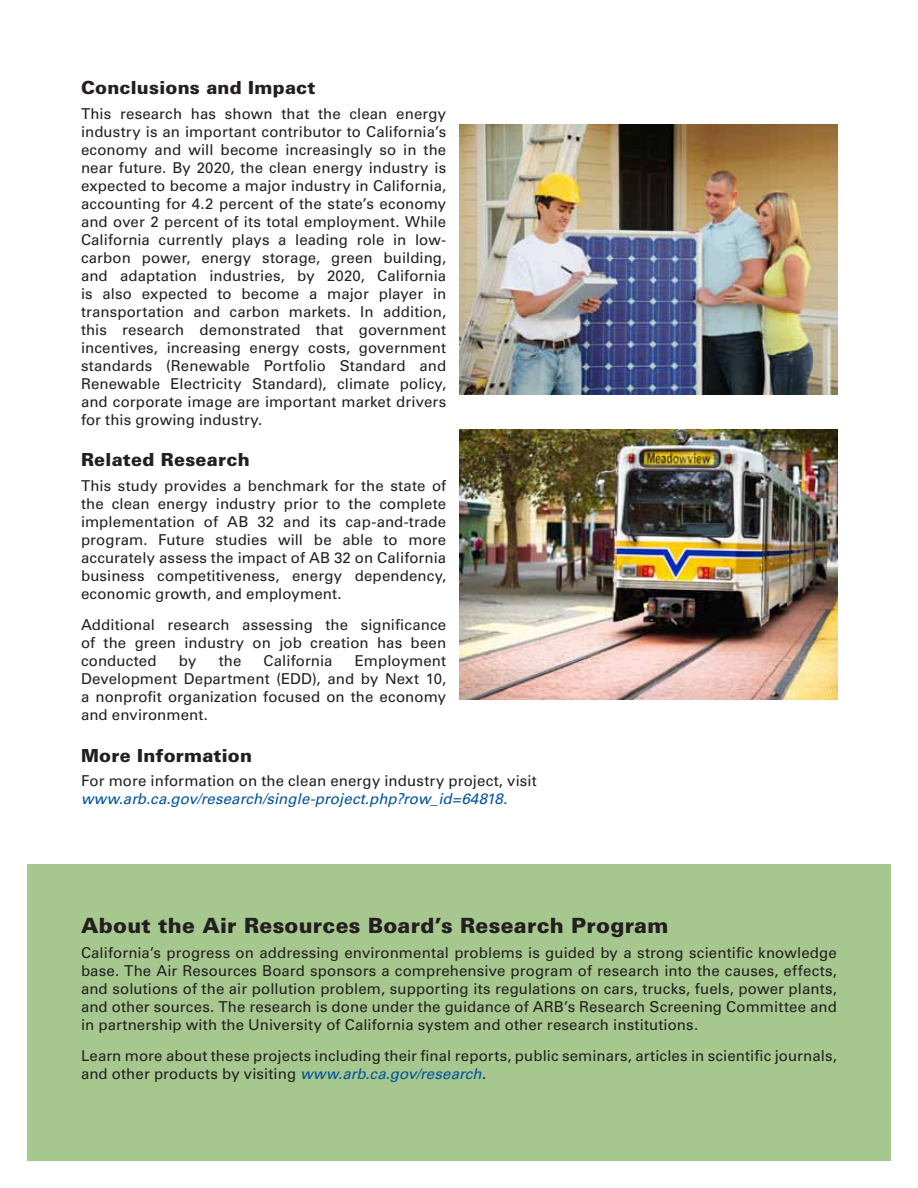
<style>
.page{position:relative;width:918px;height:1188px;background:#fff}
.page>*{position:absolute;margin:0;border:0;box-sizing:border-box;transform-origin:0 0}
.t1{font:900 21px "Univers LT Std";letter-spacing:.015em;color:#231f20}
.t2{font:900 18px "Univers LT Std";letter-spacing:.015em;color:#231f20}
.t3{font:15px/18px "Univers LT Std";letter-spacing:.01em;color:#231f20;text-align:justify}
.t4{font:italic 15px "Univers LT Std";letter-spacing:.005em;color:#00539f}
.s1{font-style:italic;color:#00539f}
</style>
<div class="page">
<div style="left:27px;top:864px;width:864px;height:297px;background:#a6c78e"></div>
<img style="left:460px;top:124px;width:378px;height:270px">
<img style="left:460px;top:430px;width:378px;height:270px">
<p class="t2" style="left:81px;top:76px;width:236px">Conclusions and Impact</p>
<p class="t3" style="left:81px;top:105px;width:367px">This research has shown that the clean energy industry is an important contributor to California’s economy and will become increasingly so in the near future. By 2020, the clean energy industry is expected to become a major industry in California, accounting for 4.2 percent of the state’s economy and over 2 percent of its total employment. While California currently plays a leading role in low&shy;carbon power, energy storage, green building, and adaptation industries, by 2020, California is also expected to become a major player in transportation and carbon markets. In addition, this research demonstrated that government incentives, increasing energy costs, government standards (Renewable Portfolio Standard and Renewable Electricity Standard), climate policy, and corporate image are important market drivers for this growing industry.</p>
<p class="t2" style="left:81px;top:448px;width:170px">Related Research</p>
<p class="t3" style="left:81px;top:477px;width:367px">This study provides a benchmark for the state of the clean energy industry prior to the complete implementation of AB 32 and its cap-and-trade program. Future studies will be able to more accurately assess the impact of AB 32 on California business competitiveness, energy dependency, economic growth, and employment.</p>
<p class="t3" style="left:81px;top:616px;width:367px">Additional research assessing the significance of the green industry on job creation has been conducted</p>
<p class="t3" style="left:179px;top:652px;width:19px">by</p>
<p class="t3" style="left:219px;top:652px;width:24px">the</p>
<p class="t3" style="left:264px;top:652px;width:70px">California</p>
<p class="t3" style="left:81px;top:652px;width:367px;text-indent:274px">Employment Development Department (EDD), and by Next 10, a nonprofit organization focused on the economy and environment.</p>
<p class="t2" style="left:81px;top:744px;width:173px">More Information</p>
<p class="t3" style="left:81px;top:772px;width:457px">For more information on the clean energy industry project, visit</p>
<p class="t4" style="left:81px;top:790px;width:428px">www.arb.ca.gov/research/single-project.php?row_id=64818.</p>
<h1 class="t1" style="left:81px;top:912px;width:589px">About the Air Resources Board’s Research Program</h1>
<p class="t3" style="left:81px;top:944px;width:757px">California’s progress on addressing environmental problems is guided by a strong scientific knowledge base. The Air Resources Board sponsors a comprehensive program of research into the causes, effects, and solutions of the air pollution problem, supporting its regulations on cars, trucks, fuels, power plants, and other sources. The research is done under the guidance of ARB’s Research Screening Committee and in partnership with the University of California system and other research institutions.</p>
<p class="t3" style="left:81px;top:1047px;width:757px">Learn more about these projects including their final reports, public seminars, articles in scientific journals, and other products by visiting <span class="s1">www.arb.ca.gov/research</span>.</p>
</div>
